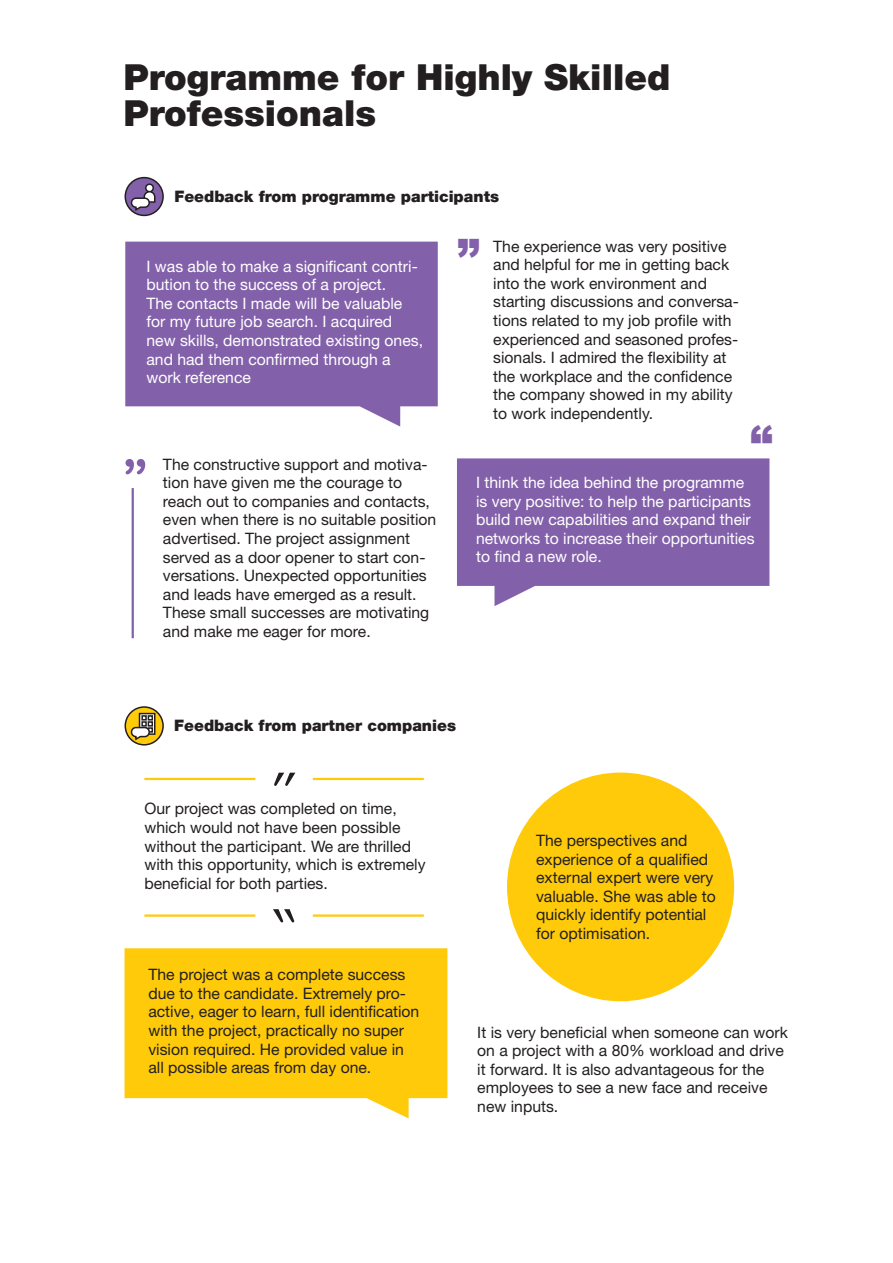
<style>
.page{position:relative;width:893px;height:1263px;background:#fff}
.page>*{position:absolute;margin:0;border:0;box-sizing:border-box;transform-origin:0 0}
.t1{font:52.5px "Courier New";color:#231f20}
.t2{font:52.5px "Arial Rounded MT Bold";color:#8361aa}
.t3{font:900 45px "Arial";color:#8361aa}
.t4{font:900 36px/36px "Helvetica Neue LT Std";color:#231f20}
.t5{font:15.75px/18.6px "Helvetica Neue LT Std";color:#231f20}
.t6{font:15.75px/18.6px "Helvetica Neue LT Std";color:#fff}
.t7{font:900 15.75px "Helvetica Neue LT Pro";color:#231f20}
</style>
<div class="page">
<div style="left:507px;top:772px;width:227px;height:229px;background:#feca0a;border-radius:50%"></div>
<svg style="left:457px;top:458px;width:312px;height:148px;fill:#8361aa"></svg>
<svg style="left:125px;top:948px;width:322px;height:170px;fill:#feca0a"></svg>
<svg style="left:125px;top:242px;width:313px;height:185px;fill:#8361aa"></svg>
<div style="left:125px;top:178px;width:38px;height:37px;background:#8361aa;border-radius:50%"></div>
<div style="left:125px;top:177px;width:39px;height:39px;border:2px solid #231f20;border-radius:50%"></div>
<div style="left:146px;top:184px;width:7px;height:8px;background:#fff;border-radius:50%"></div>
<div style="left:145px;top:183px;width:9px;height:9px;border:2px solid #231f20;border-radius:50%"></div>
<svg style="left:143px;top:190px;width:13px;height:13px"></svg>
<div style="left:131px;top:198px;width:18px;height:9px;background:#fff;border-radius:4px"></div>
<div style="left:131px;top:197px;width:19px;height:11px;border:2px solid #231f20;border-radius:4px"></div>
<svg style="left:125px;top:707px;width:38px;height:38px"></svg>
<div style="left:125px;top:706px;width:39px;height:39px;border:2px solid #231f20;border-radius:50%"></div>
<div style="left:139px;top:713px;width:16px;height:22px;border:2px solid #231f20"></div>
<svg style="left:141px;top:715px;width:12px;height:18px"></svg>
<div style="left:131px;top:727px;width:18px;height:9px;background:#fff;border-radius:4px"></div>
<div style="left:131px;top:727px;width:19px;height:10px;border:2px solid #231f20;border-radius:4px"></div>
<hr style="left:132px;top:488px;width:2px;height:150px;background:#8361aa">
<hr style="left:144px;top:778px;width:111px;height:2px;background:#feca0a">
<hr style="left:313px;top:778px;width:111px;height:2px;background:#feca0a">
<hr style="left:144px;top:914px;width:111px;height:3px;background:#feca0a">
<hr style="left:313px;top:914px;width:111px;height:3px;background:#feca0a">
<p class="t4" style="left:123px;top:59px;width:548px">Programme for Highly Skilled<br>Professionals</p>
<p class="t7" style="left:174px;top:187px;width:326px">Feedback from programme participants</p>
<p class="t6" style="left:146px;top:256px;width:273px">I was able to make a significant contri&shy;bution to the success of a project.</p>
<p class="t6" style="left:146px;top:293px;width:257px">The contacts I made will be valuable</p>
<p class="t6" style="left:146px;top:312px;width:247px">for my future job search. I acquired</p>
<p class="t6" style="left:146px;top:331px;width:278px">new skills, demonstrated existing ones,</p>
<p class="t6" style="left:146px;top:349px;width:246px">and had them confirmed through a</p>
<p class="t6" style="left:146px;top:368px;width:106px">work reference</p>
<p class="t2" style="left:123px;top:416px;width:26px">„</p>
<p class="t5" style="left:163px;top:454px;width:266px">The constructive support and motiva&shy;tion have given me the courage to</p>
<p class="t5" style="left:163px;top:491px;width:268px">reach out to companies and contacts,</p>
<p class="t5" style="left:163px;top:510px;width:275px">even when there is no suitable position</p>
<p class="t5" style="left:163px;top:529px;width:249px">advertised. The project assignment</p>
<p class="t5" style="left:163px;top:547px;width:265px">served as a door opener to start con&shy;versations. Unexpected opportunities</p>
<p class="t5" style="left:163px;top:584px;width:255px">and leads have emerged as a result.</p>
<p class="t5" style="left:163px;top:603px;width:268px">These small successes are motivating</p>
<p class="t5" style="left:163px;top:622px;width:209px">and make me eager for more.</p>
<p class="t3" style="left:457px;top:200px;width:24px">„</p>
<p class="t5" style="left:493px;top:236px;width:247px">The experience was very positive and helpful for me in getting back into the work environment and starting discussions and conversa&shy;tions related to my job profile with experienced and seasoned profes&shy;sionals. I admired the flexibility at the workplace and the confidence the company showed in my ability to work independently.</p>
<p class="t3" style="left:750px;top:409px;width:24px">“</p>
<p class="t6" style="left:476px;top:473px;width:280px">I think the idea behind the programme is very positive: to help the participants build new capabilities and expand their networks to increase their opportunities to find a new role.</p>
<p class="t7" style="left:174px;top:716px;width:283px">Feedback from partner companies</p>
<p class="t1" style="left:268px;top:730px;width:33px">„</p>
<p class="t5" style="left:144px;top:799px;width:254px">Our project was completed on time,</p>
<p class="t5" style="left:144px;top:818px;width:258px">which would not have been possible</p>
<p class="t5" style="left:144px;top:836px;width:268px">without the participant. We are thrilled</p>
<p class="t5" style="left:144px;top:855px;width:283px">with this opportunity, which is extremely</p>
<p class="t5" style="left:144px;top:873px;width:185px">beneficial for both parties.</p>
<p class="t1" style="left:268px;top:892px;width:33px">“</p>
<p class="t5" style="left:148px;top:965px;width:272px">The project was a complete success due to the candidate. Extremely pro&shy;active, eager to learn, full identification with the project, practically no super vision required. He provided value in all possible areas from day one.</p>
<p class="t5" style="left:536px;top:831px;width:181px">The perspectives and experience of a qualified external expert were very valuable. She was able to quickly identify potential for optimisation.</p>
<p class="t5" style="left:477px;top:1022px;width:312px">It is very beneficial when someone can work</p>
<p class="t5" style="left:477px;top:1041px;width:308px">on a project with a 80% workload and drive</p>
<p class="t5" style="left:477px;top:1059px;width:289px">it forward. It is also advantageous for the</p>
<p class="t5" style="left:477px;top:1078px;width:292px">employees to see a new face and receive</p>
<p class="t5" style="left:477px;top:1097px;width:83px">new inputs.</p>
</div>
